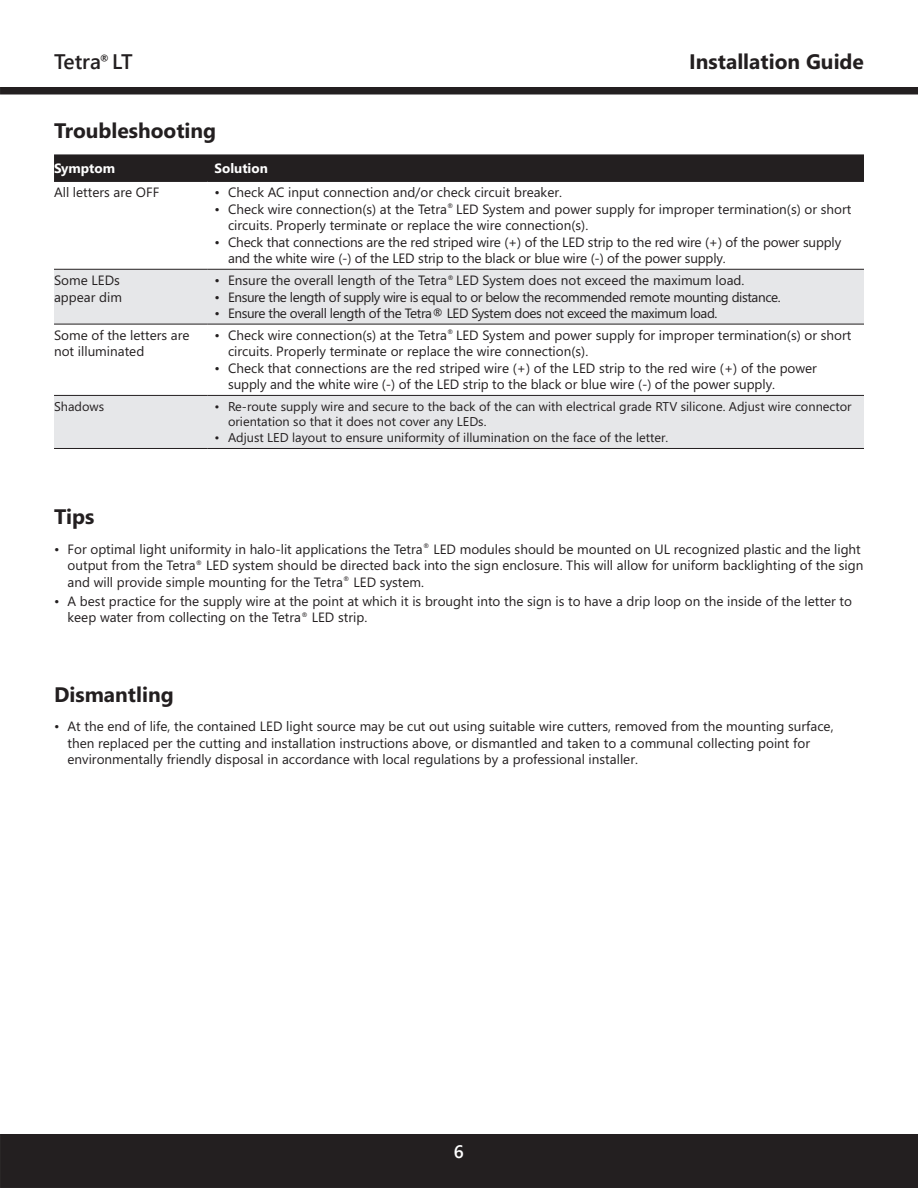
<style>
.page{position:relative;width:918px;height:1188px;background:#fff}
.page>*{position:absolute;margin:0;border:0;box-sizing:border-box;transform-origin:0 0}
.t1{font:700 21px "Segoe UI";color:#231f20}
.t2{font:600 21px "Segoe UI";color:#231f20}
.t3{font:600 18px "Segoe UI";color:#fff}
.t4{font:13.5px/16.5px "Segoe UI";color:#231f20}
.t5{font:13.5px "Segoe UI";letter-spacing:-.03em;color:#231f20}
.t6{font:700 13.5px "Segoe UI";color:#fff}
.t7{font:12.75px/15.8px "Segoe UI";color:#231f20}
</style>
<div class="page">
<div style="left:0;top:1134px;width:918px;height:54px;background:#231f20"></div>
<div style="left:0;top:87px;width:918px;height:7px;background:#231f20"></div>
<div style="left:54px;top:154px;width:810px;height:27px;background:#231f20"></div>
<svg style="left:54px;top:268px;width:810px;height:1px"></svg>
<svg style="left:54px;top:270px;width:810px;height:178px;fill:#e6e7e9"></svg>
<hr style="left:54px;top:181px;width:154px;height:1px;background:#231f20">
<hr style="left:208px;top:181px;width:656px;height:1px;background:#231f20">
<hr style="left:54px;top:269px;width:154px;height:1px;background:#231f20">
<hr style="left:208px;top:269px;width:656px;height:1px;background:#231f20">
<hr style="left:54px;top:324px;width:154px;height:1px;background:#231f20">
<hr style="left:208px;top:324px;width:656px;height:1px;background:#231f20">
<hr style="left:54px;top:395px;width:154px;height:1px;background:#231f20">
<hr style="left:208px;top:395px;width:656px;height:1px;background:#231f20">
<hr style="left:54px;top:448px;width:154px;height:1px;background:#231f20">
<hr style="left:208px;top:448px;width:656px;height:1px;background:#231f20">
<h1 class="t2" style="left:54px;top:42px;width:80px">Tetra<sup>®</sup> LT</h1>
<h1 class="t1" style="left:689px;top:42px;width:176px">Installation Guide</h1>
<p class="t1" style="left:54px;top:111px;width:164px">Troubleshooting</p>
<p class="t6" style="left:54px;top:155px;width:63px">Symptom</p>
<p class="t6" style="left:215px;top:155px;width:55px">Solution</p>
<p class="t4" style="left:54px;top:183px;width:107px">All letters are OFF</p>
<p class="t4" style="left:215px;top:183px;width:349px">• Check AC input connection and/or check circuit breaker.</p>
<p class="t4" style="left:228px;top:200px;width:625px;text-indent:-14px">• Check wire connection(s) at the Tetra<sup>®</sup> LED System and power supply for improper termination(s) or short circuits. Properly terminate or replace the wire connection(s).</p>
<p class="t4" style="left:228px;top:233px;width:615px;text-indent:-14px">• Check that connections are the red striped wire (+) of the LED strip to the red wire (+) of the power supply and the white wire (-) of the LED strip to the black or blue wire (-) of the power supply.</p>
<p class="t4" style="left:54px;top:271px;width:67px">Some LEDs</p>
<p class="t4" style="left:54px;top:287px;width:69px">appear dim</p>
<p class="t4" style="left:215px;top:271px;width:531px">• Ensure the overall length of the Tetra<sup>®</sup> LED System does not exceed the maximum load.</p>
<p class="t5" style="left:215px;top:284px;width:568px">• Ensure the length of supply wire is equal to or below the recommended remote mounting distance.</p>
<p class="t5" style="left:215px;top:301px;width:504px">• Ensure the overall length of the Tetra® LED System does not exceed the maximum load.</p>
<p class="t4" style="left:54px;top:326px;width:137px">Some of the letters are</p>
<p class="t4" style="left:54px;top:342px;width:92px">not illuminated</p>
<p class="t4" style="left:228px;top:326px;width:625px;text-indent:-14px">• Check wire connection(s) at the Tetra<sup>®</sup> LED System and power supply for improper termination(s) or short circuits. Properly terminate or replace the wire connection(s).</p>
<p class="t4" style="left:228px;top:359px;width:590px;text-indent:-14px">• Check that connections are the red striped wire (+) of the LED strip to the red wire (+) of the power supply and the white wire (-) of the LED strip to the black or blue wire (-) of the power supply.</p>
<p class="t7" style="left:54px;top:397px;width:52px">Shadows</p>
<p class="t7" style="left:228px;top:397px;width:625px;text-indent:-14px">• Re-route supply wire and secure to the back of the can with electrical grade RTV silicone. Adjust wire connector orientation so that it does not cover any LEDs.</p>
<p class="t7" style="left:215px;top:429px;width:455px">• Adjust LED layout to ensure uniformity of illumination on the face of the letter.</p>
<p class="t1" style="left:54px;top:497px;width:42px">Tips</p>
<p class="t4" style="left:68px;top:539px;width:797px;text-indent:-14px">• For optimal light uniformity in halo-lit applications the Tetra<sup>®</sup> LED modules should be mounted on UL recognized plastic and the light output from the Tetra<sup>®</sup> LED system should be directed back into the sign enclosure. This will allow for uniform backlighting of the sign and will provide simple mounting for the Tetra<sup>®</sup> LED system.</p>
<p class="t4" style="left:68px;top:592px;width:786px;text-indent:-14px">• A best practice for the supply wire at the point at which it is brought into the sign is to have a drip loop on the inside of the letter to keep water from collecting on the Tetra<sup>®</sup> LED strip.</p>
<p class="t1" style="left:54px;top:675px;width:121px">Dismantling</p>
<p class="t4" style="left:68px;top:717px;width:768px;text-indent:-14px">• At the end of life, the contained LED light source may be cut out using suitable wire cutters, removed from the mounting surface, then replaced per the cutting and installation instructions above, or dismantled and taken to a communal collecting point for environmentally friendly disposal in accordance with local regulations by a professional installer.</p>
<h2 class="t3" style="left:454px;top:1135px;width:12px">6</h2>
</div>
